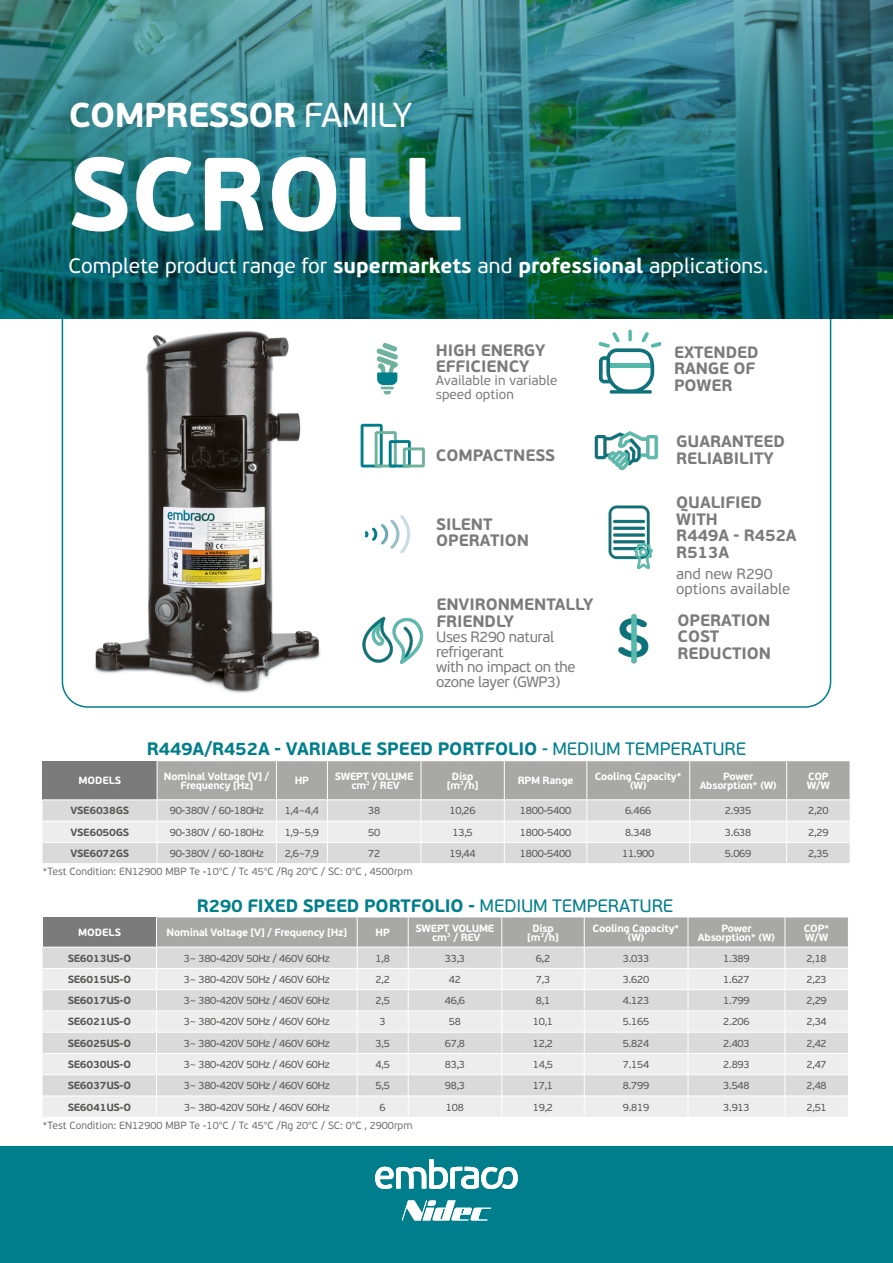
<style>
.page{position:relative;width:893px;height:1263px;background:#fff}
.page>*{position:absolute;margin:0;border:0;box-sizing:border-box;transform-origin:0 0}
.t1{font:700 103.5px "Embraco Beau Sans";color:#fff}
.t2{font:700 34.5px "Embraco Beau Sans";letter-spacing:-.02em;color:#fff}
.t3{font:21px "Embraco Beau Sans";color:#fff}
.t4{font:700 18px "Embraco Beau Sans";letter-spacing:-.005em;color:#007e8b}
.t5{font:700 16.5px/16.5px "Embraco Beau Sans";letter-spacing:-.005em;color:#7c7b7b}
.t6{font:15px/15px "Embraco Beau Sans";letter-spacing:-.025em;color:#7c7b7b}
.t7{font:15px/15px "Embraco Beau Sans";color:#7c7b7b}
.t8{font:13.5px/13.5px "Embraco Beau Sans";color:#7c7b7b}
.t9{font:10.5px "Embraco Beau Sans";letter-spacing:-.025em;color:#575756}
.t10{font:700 10.5px/9px "Embraco Beau Sans";letter-spacing:-.025em;color:#fff;text-align:center}
.t11{font:10.5px "Embraco Beau Sans";color:#706f6f}
.t12{font:700 10.5px "Embraco Beau Sans";letter-spacing:-.025em;color:#575756}
.s1{font-weight:400}
.s2{font-weight:700}
</style>
<div class="page">
<svg style="left:61px;top:319px;width:771px;height:389px"></svg>
<svg style="left:376px;top:342px;width:23px;height:53px"></svg>
<img style="left:605px;top:609px;width:57px;height:57px">
<svg style="left:598px;top:332px;width:62px;height:61px"></svg>
<img style="left:585px;top:429px;width:86px;height:48px">
<img style="left:591px;top:503px;width:76px;height:69px">
<img style="left:353px;top:608px;width:76px;height:59px">
<svg style="left:361px;top:424px;width:64px;height:43px"></svg>
<div style="left:0;top:1146px;width:893px;height:117px;background:#007e8b"></div>
<svg style="left:375px;top:1159px;width:143px;height:31px"></svg>
<svg style="left:402px;top:1200px;width:89px;height:20px"></svg>
<div style="left:43px;top:917px;width:113px;height:30px;background:#7c7b7b"></div>
<svg style="left:43px;top:969px;width:113px;height:148px;background:#e5e5e5"></svg>
<hr style="left:43px;top:989px;width:113px;height:1px;background:#fff">
<hr style="left:43px;top:1010px;width:113px;height:1px;background:#fff">
<hr style="left:43px;top:1032px;width:113px;height:1px;background:#fff">
<hr style="left:43px;top:1053px;width:113px;height:1px;background:#fff">
<hr style="left:43px;top:1074px;width:113px;height:1px;background:#fff">
<hr style="left:43px;top:1095px;width:113px;height:1px;background:#fff">
<svg style="left:156px;top:917px;width:692px;height:200px;background:#dcdcdc"></svg>
<svg style="left:43px;top:761px;width:807px;height:102px;background:#cacaca"></svg>
<img style="left:0;top:0;width:893px;height:319px">
<h2 class="t2" style="left:69px;top:94px;width:345px">COMPRESSOR <span class="s1">FAMILY</span></h2>
<h1 class="t1" style="left:68px;top:130px;width:395px">SCROLL</h1>
<h3 class="t3" style="left:68px;top:254px;width:701px">Complete product range for <span class="s2">supermarkets</span> and <span class="s2">professional</span> applications.</h3>
<h3 class="t5" style="left:436px;top:342px;width:111px">HIGH ENERGY<br>EFFICIENCY</h3>
<p class="t8" style="left:436px;top:374px;width:123px">Available in variable speed option</p>
<h3 class="t5" style="left:436px;top:447px;width:121px">COMPACTNESS</h3>
<h3 class="t5" style="left:436px;top:516px;width:94px">SILENT<br>OPERATION</h3>
<h3 class="t5" style="left:436px;top:597px;width:158px">ENVIRONMENTALLY<br>FRIENDLY</h3>
<h3 class="t6" style="left:436px;top:630px;width:141px">Uses R290 natural refrigerant<br>with no impact on the ozone layer (GWP3)</h3>
<h3 class="t5" style="left:674px;top:344px;width:86px">EXTENDED<br>RANGE OF<br>POWER</h3>
<h3 class="t5" style="left:676px;top:433px;width:110px">GUARANTEED<br>RELIABILITY</h3>
<h3 class="t5" style="left:676px;top:494px;width:122px">QUALIFIED<br>WITH<br>R449A - R452A<br>R513A</h3>
<h3 class="t7" style="left:676px;top:567px;width:116px">and new R290 options available</h3>
<h3 class="t5" style="left:678px;top:612px;width:95px">OPERATION<br>COST<br>REDUCTION</h3>
<h3 class="t4" style="left:147px;top:738px;width:601px">R449A/R452A - VARIABLE SPEED PORTFOLIO <span class="s1">- MEDIUM TEMPERATURE</span></h3>
<p class="t10" style="left:78px;top:776px;width:44px">MODELS</p>
<p class="t10" style="left:164px;top:772px;width:107px">Nominal Voltage [V] /<br>Frequency [Hz]</p>
<p class="t10" style="left:295px;top:776px;width:16px">HP</p>
<p class="t10" style="left:335px;top:772px;width:80px">SWEPT VOLUME cm<sup>3</sup> / REV</p>
<p class="t10" style="left:447px;top:772px;width:33px">Disp [m<sup>3</sup>/h]</p>
<p class="t10" style="left:518px;top:776px;width:57px">RPM Range</p>
<p class="t10" style="left:595px;top:772px;width:88px">Cooling Capacity* (W)</p>
<p class="t10" style="left:700px;top:772px;width:79px">Power<br>Absorption* (W)</p>
<p class="t10" style="left:807px;top:772px;width:25px;text-align:left">COP<br>W/W</p>
<p class="t12" style="left:71px;top:804px;width:60px">VSE6038GS</p>
<p class="t9" style="left:170px;top:805px;width:95px">90-380V / 60-180Hz</p>
<p class="t9" style="left:285px;top:805px;width:36px">1,4~4,4</p>
<p class="t9" style="left:368px;top:805px;width:14px">38</p>
<p class="t9" style="left:450px;top:805px;width:28px">10,26</p>
<p class="t9" style="left:520px;top:805px;width:53px">1800-5400</p>
<p class="t9" style="left:625px;top:805px;width:28px">6.466</p>
<p class="t9" style="left:725px;top:805px;width:28px">2.935</p>
<p class="t9" style="left:808px;top:805px;width:22px">2,20</p>
<p class="t12" style="left:70px;top:825px;width:60px">VSE6050GS</p>
<p class="t9" style="left:170px;top:826px;width:95px">90-380V / 60-180Hz</p>
<p class="t9" style="left:285px;top:826px;width:36px">1,9~5,9</p>
<p class="t9" style="left:368px;top:826px;width:14px">50</p>
<p class="t9" style="left:452px;top:826px;width:22px">13,5</p>
<p class="t9" style="left:520px;top:826px;width:53px">1800-5400</p>
<p class="t9" style="left:625px;top:826px;width:28px">8.348</p>
<p class="t9" style="left:725px;top:826px;width:28px">3.638</p>
<p class="t9" style="left:808px;top:826px;width:22px">2,29</p>
<p class="t12" style="left:70px;top:847px;width:60px">VSE6072GS</p>
<p class="t9" style="left:170px;top:847px;width:95px">90-380V / 60-180Hz</p>
<p class="t9" style="left:285px;top:847px;width:36px">2,6~7,9</p>
<p class="t9" style="left:368px;top:847px;width:14px">72</p>
<p class="t9" style="left:449px;top:847px;width:28px">19,44</p>
<p class="t9" style="left:520px;top:847px;width:53px">1800-5400</p>
<p class="t9" style="left:622px;top:847px;width:34px">11.900</p>
<p class="t9" style="left:725px;top:847px;width:28px">5.069</p>
<p class="t9" style="left:808px;top:847px;width:22px">2,35</p>
<p class="t11" style="left:43px;top:865px;width:371px">*Test Condition: EN12900 MBP Te -10°C / Tc 45°C /Rg 20°C / SC: 0°C , 4500rpm</p>
<h3 class="t4" style="left:197px;top:894px;width:478px">R290 FIXED SPEED PORTFOLIO - <span class="s1">MEDIUM TEMPERATURE</span></h3>
<p class="t10" style="left:78px;top:928px;width:44px">MODELS</p>
<p class="t10" style="left:167px;top:928px;width:182px">Nominal Voltage [V] / Frequency [Hz]</p>
<p class="t10" style="left:376px;top:928px;width:16px">HP</p>
<p class="t10" style="left:416px;top:924px;width:80px">SWEPT VOLUME cm<sup>3</sup> / REV</p>
<p class="t10" style="left:527px;top:924px;width:33px">Disp [m<sup>3</sup>/h]</p>
<p class="t10" style="left:593px;top:924px;width:88px">Cooling Capacity* (W)</p>
<p class="t10" style="left:698px;top:924px;width:79px">Power<br>Absorption* (W)</p>
<p class="t10" style="left:804px;top:924px;width:27px;text-align:left">COP*<br>W/W</p>
<p class="t12" style="left:68px;top:951px;width:65px">SE6013US-O</p>
<p class="t9" style="left:184px;top:952px;width:147px">3~ 380-420V 50Hz / 460V 60Hz</p>
<p class="t9" style="left:375px;top:952px;width:16px">1,8</p>
<p class="t9" style="left:445px;top:952px;width:22px">33,3</p>
<p class="t9" style="left:536px;top:952px;width:16px">6,2</p>
<p class="t9" style="left:623px;top:952px;width:28px">3.033</p>
<p class="t9" style="left:723px;top:952px;width:28px">1.389</p>
<p class="t9" style="left:806px;top:952px;width:22px">2,18</p>
<p class="t12" style="left:68px;top:973px;width:65px">SE6015US-O</p>
<p class="t9" style="left:184px;top:973px;width:147px">3~ 380-420V 50Hz / 460V 60Hz</p>
<p class="t9" style="left:375px;top:973px;width:16px">2,2</p>
<p class="t9" style="left:449px;top:973px;width:14px">42</p>
<p class="t9" style="left:536px;top:973px;width:16px">7,3</p>
<p class="t9" style="left:623px;top:973px;width:28px">3.620</p>
<p class="t9" style="left:723px;top:973px;width:28px">1.627</p>
<p class="t9" style="left:806px;top:973px;width:22px">2,23</p>
<p class="t12" style="left:68px;top:994px;width:65px">SE6017US-O</p>
<p class="t9" style="left:184px;top:994px;width:147px">3~ 380-420V 50Hz / 460V 60Hz</p>
<p class="t9" style="left:375px;top:994px;width:16px">2,5</p>
<p class="t9" style="left:445px;top:994px;width:22px">46,6</p>
<p class="t9" style="left:536px;top:994px;width:16px">8,1</p>
<p class="t9" style="left:623px;top:994px;width:28px">4.123</p>
<p class="t9" style="left:723px;top:994px;width:28px">1.799</p>
<p class="t9" style="left:806px;top:994px;width:22px">2,29</p>
<p class="t12" style="left:68px;top:1015px;width:65px">SE6021US-O</p>
<p class="t9" style="left:184px;top:1016px;width:147px">3~ 380-420V 50Hz / 460V 60Hz</p>
<p class="t9" style="left:380px;top:1016px;width:8px">3</p>
<p class="t9" style="left:449px;top:1016px;width:14px">58</p>
<p class="t9" style="left:533px;top:1016px;width:22px">10,1</p>
<p class="t9" style="left:623px;top:1016px;width:28px">5.165</p>
<p class="t9" style="left:723px;top:1016px;width:28px">2.206</p>
<p class="t9" style="left:806px;top:1016px;width:22px">2,34</p>
<p class="t12" style="left:68px;top:1036px;width:65px">SE6025US-O</p>
<p class="t9" style="left:184px;top:1037px;width:147px">3~ 380-420V 50Hz / 460V 60Hz</p>
<p class="t9" style="left:375px;top:1037px;width:16px">3,5</p>
<p class="t9" style="left:445px;top:1037px;width:22px">67,8</p>
<p class="t9" style="left:533px;top:1037px;width:22px">12,2</p>
<p class="t9" style="left:623px;top:1037px;width:28px">5.824</p>
<p class="t9" style="left:723px;top:1037px;width:28px">2.403</p>
<p class="t9" style="left:806px;top:1037px;width:22px">2,42</p>
<p class="t12" style="left:68px;top:1058px;width:65px">SE6030US-O</p>
<p class="t9" style="left:184px;top:1058px;width:147px">3~ 380-420V 50Hz / 460V 60Hz</p>
<p class="t9" style="left:375px;top:1058px;width:16px">4,5</p>
<p class="t9" style="left:445px;top:1058px;width:22px">83,3</p>
<p class="t9" style="left:533px;top:1058px;width:22px">14,5</p>
<p class="t9" style="left:623px;top:1058px;width:28px">7.154</p>
<p class="t9" style="left:723px;top:1058px;width:28px">2.893</p>
<p class="t9" style="left:806px;top:1058px;width:22px">2,47</p>
<p class="t12" style="left:68px;top:1079px;width:65px">SE6037US-O</p>
<p class="t9" style="left:184px;top:1080px;width:147px">3~ 380-420V 50Hz / 460V 60Hz</p>
<p class="t9" style="left:375px;top:1080px;width:16px">5,5</p>
<p class="t9" style="left:445px;top:1080px;width:22px">98,3</p>
<p class="t9" style="left:533px;top:1080px;width:22px">17,1</p>
<p class="t9" style="left:623px;top:1080px;width:28px">8.799</p>
<p class="t9" style="left:723px;top:1080px;width:28px">3.548</p>
<p class="t9" style="left:806px;top:1080px;width:22px">2,48</p>
<p class="t12" style="left:68px;top:1100px;width:65px">SE6041US-O</p>
<p class="t9" style="left:184px;top:1101px;width:147px">3~ 380-420V 50Hz / 460V 60Hz</p>
<p class="t9" style="left:380px;top:1101px;width:8px">6</p>
<p class="t9" style="left:446px;top:1101px;width:20px">108</p>
<p class="t9" style="left:533px;top:1101px;width:22px">19,2</p>
<p class="t9" style="left:623px;top:1101px;width:28px">9.819</p>
<p class="t9" style="left:723px;top:1101px;width:28px">3.913</p>
<p class="t9" style="left:806px;top:1101px;width:22px">2,51</p>
<p class="t11" style="left:43px;top:1120px;width:371px">*Test Condition: EN12900 MBP Te -10°C / Tc 45°C /Rg 20°C / SC: 0°C , 2900rpm</p>
</div>
